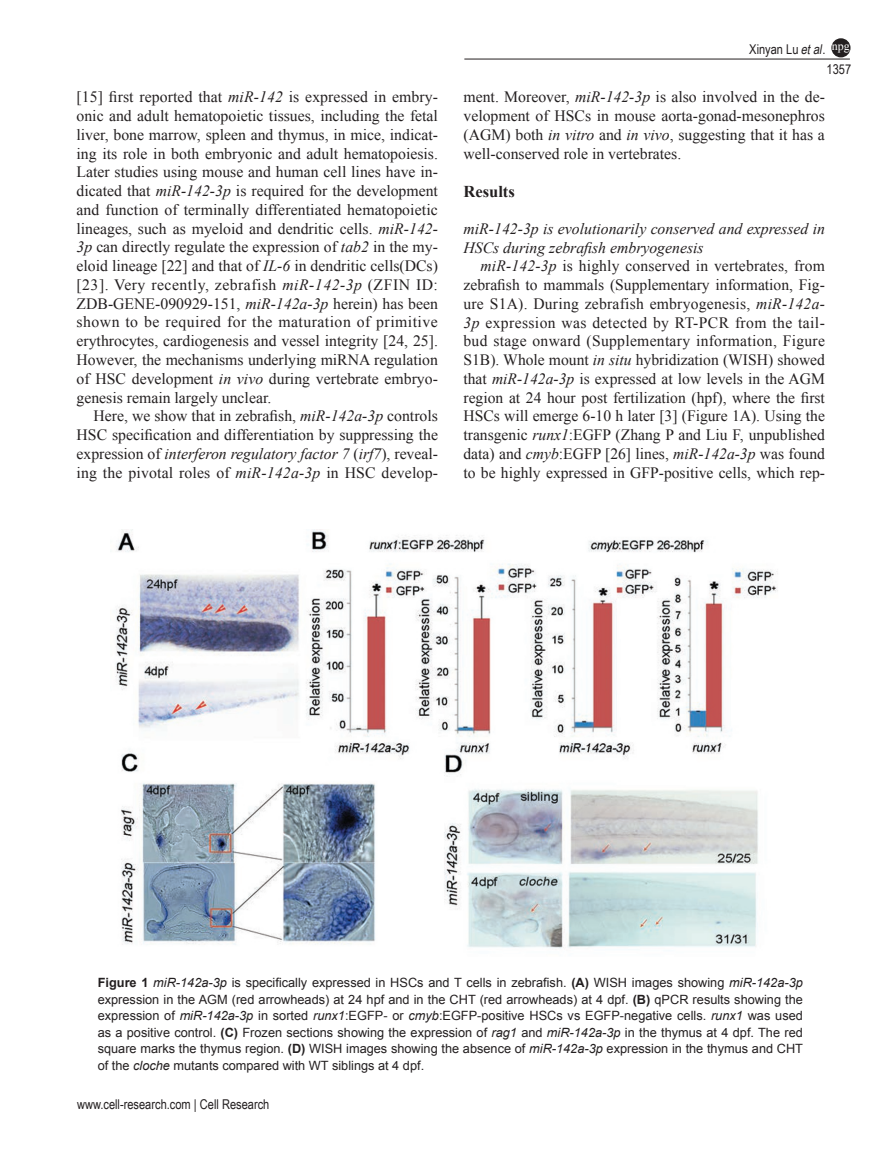
<style>
.page{position:relative;width:893px;height:1170px;background:#fff}
.page>*{position:absolute;margin:0;border:0;box-sizing:border-box;transform-origin:0 0}
.t1{font:700 16.5px "Times New Roman";color:#231f20}
.t2{font:15.75px/18.8px "Times New Roman PSMT2";color:#231f20;text-align:justify}
.t3{font:15.75px/18.8px "Times New Roman";color:#231f20;text-align:justify}
.t4{font:15.75px/18.8px "Times New Roman PS Italic MT2";color:#231f20}
.t5{font:13.5px "Arial Narrow 2";color:#231f20}
.t6{font:12.75px/16.5px "Arial";color:#231f20;text-align:justify}
.t7{font:12px "Times New Roman PSMT2";color:#fff}
.s1{font-style:italic}
.s2{font-family:"Times New Roman PSMT2"}
.s3{font-family:"Times New Roman PS Italic MT2"}
.s4{font-family:"Times New Roman";font-style:italic}
.s5{font-weight:700}
</style>
<div class="page">
<hr style="left:464px;top:59px;width:386px;height:1px;background:#231f20">
<div style="left:832px;top:39px;width:18px;height:18px;background:#231f20;border-radius:50%"></div>
<div style="left:831px;top:38px;width:19px;height:19px;border:2px solid #231f20;border-radius:50%"></div>
<img style="left:115px;top:529px;width:663px;height:420px">
<p class="t7" style="left:832px;top:38px;width:19px">npg</p>
<p class="t5" style="left:749px;top:40px;width:78px">Xinyan Lu <span class="s1">etal</span>.</p>
<p class="t3" style="left:77px;top:87px;width:363px">[15] first reported that <span class="s1">miR-142</span> <span class="s2">is expressed in embry-</span></p>
<p class="t2" style="left:77px;top:106px;width:363px">onic and adult hematopoietic tissues, including the fetal liver, bone marrow, spleen and thymus, in mice, indicat&shy;ing its role in both embryonic and adult hematopoiesis.<br>Later studies using mouse and human cell lines have in&shy;dicated that <span class="s3">miR-142-3p</span> is required for the development and function of terminally differentiated hematopoietic lineages, such as myeloid and dendritic cells. <span class="s4">miR-142- </span><span class="s3">3p</span> can directly regulate the expression of <span class="s4">tab2</span> in the my&shy;eloid lineage [22] and that of <span class="s4">IL-6</span> in dendritic cells(DCs) [23]. Very recently, zebrafish <span class="s3">miR-142-3p</span> (ZFIN ID:<br>ZDB-GENE-090929-151, <span class="s3">miR-142a-3p</span> herein) has been shown to be required for the maturation of primitive erythrocytes, cardiogenesis and vessel integrity [24, 25].<br>However, the mechanisms underlying miRNA regulation of HSC development <span class="s4">in vivo</span> during vertebrate embryo&shy;genesis remain largely unclear.</p>
<p class="t3" style="left:77px;top:406px;width:363px;text-indent:17px">Here, we show that in zebrafish, <span class="s3">miR-142a-3p</span> <span class="s2">controls </span>HSC specification and differentiation by suppressing the <span class="s2">expression of</span> <span class="s1">interferon regulatory factor 7</span> <span class="s2">(</span><span class="s1">irf7</span><span class="s2">), reveal-</span></p>
<p class="t2" style="left:77px;top:462px;width:363px">ing the pivotal roles of <span class="s3">miR-142a-3p</span> in HSC develop-</p>
<p class="t5" style="left:826px;top:59px;width:26px">1357</p>
<p class="t2" style="left:463px;top:87px;width:363px">ment. Moreover, <span class="s3">miR-142-3p</span> is also involved in the de&shy;velopment of HSCs in mouse aorta-gonad-mesonephros (AGM) both <span class="s4">in vitro</span> and <span class="s4">in vivo</span>, suggesting that it has a well-conserved role in vertebrates.</p>
<p class="t1" style="left:463px;top:180px;width:53px">Results</p>
<p class="t4" style="left:463px;top:219px;width:363px">miR-142-3p is evolutionarily conserved and expressed in<br>HSCs during zebrafish embryogenesis</p>
<p class="t2" style="left:480px;top:256px;width:346px"><span class="s3">miR-142-3p</span> is highly conserved in vertebrates, from</p>
<p class="t3" style="left:463px;top:275px;width:363px">zebrafish to mammals (Supplementary information, Fig<span class="s2">-</span></p>
<p class="t2" style="left:463px;top:294px;width:363px">ure S1A). During zebrafish embryogenesis, <span class="s4">miR-142a-</span><span class="s3">3p</span> expression was detected by RT-PCR from the tail&shy;bud stage onward (Supplementary information, Figure S1B). Whole mount <span class="s4">in situ</span> hybridization (WISH) showed that <span class="s3">miR-142a-3p</span> is expressed at low levels in the AGM</p>
<p class="t3" style="left:463px;top:387px;width:363px">region at 24 hour post fertilization (hpf), where the first<br>HSCs will emerge 6-10 h later [3] (Figure 1A). Using the</p>
<p class="t2" style="left:463px;top:425px;width:363px">transgenic <span class="s3">runx1</span>:EGFP (Zhang P and Liu F, unpublished data) and <span class="s4">cmyb</span>:EGFP [26] lines, <span class="s3">miR-142a-3p</span> was found to be highly expressed in GFP-positive cells, which rep-</p>
<p class="t6" style="left:98px;top:974px;width:707px"><span class="s5">Figure 1</span> <span class="s1">miR-142a-3p</span> is specifically expressed in HSCs and T cells in zebrafish. <span class="s5">(A)</span> WISH images showing <span class="s1">miR-142a-3p </span>expression in the AGM (red arrowheads) at 24 hpf and in the CHT (red arrowheads) at 4 dpf. <span class="s5">(B)</span> qPCR results showing the expression of <span class="s1">miR-142a-3p</span> in sorted <span class="s1">runx1</span>:EGFP- or <span class="s1">cmyb</span>:EGFP-positive HSCs vs EGFP-negative cells. <span class="s1">runx1</span> was used as a positive control. <span class="s5">(C)</span> Frozen sections showing the expression of <span class="s1">rag1</span> and <span class="s1">miR-142a-3p</span> in the thymus at 4 dpf. The red square marks the thymus region. <span class="s5">(D)</span> WISH images showing the absence of <span class="s1">miR-142a-3p</span> expression in the thymus and CHT of the <span class="s1">cloche</span> mutants compared with WT siblings at 4 dpf.</p>
<p class="t5" style="left:77px;top:1094px;width:194px">www.cell-research.com | Cell Research</p>
</div>
